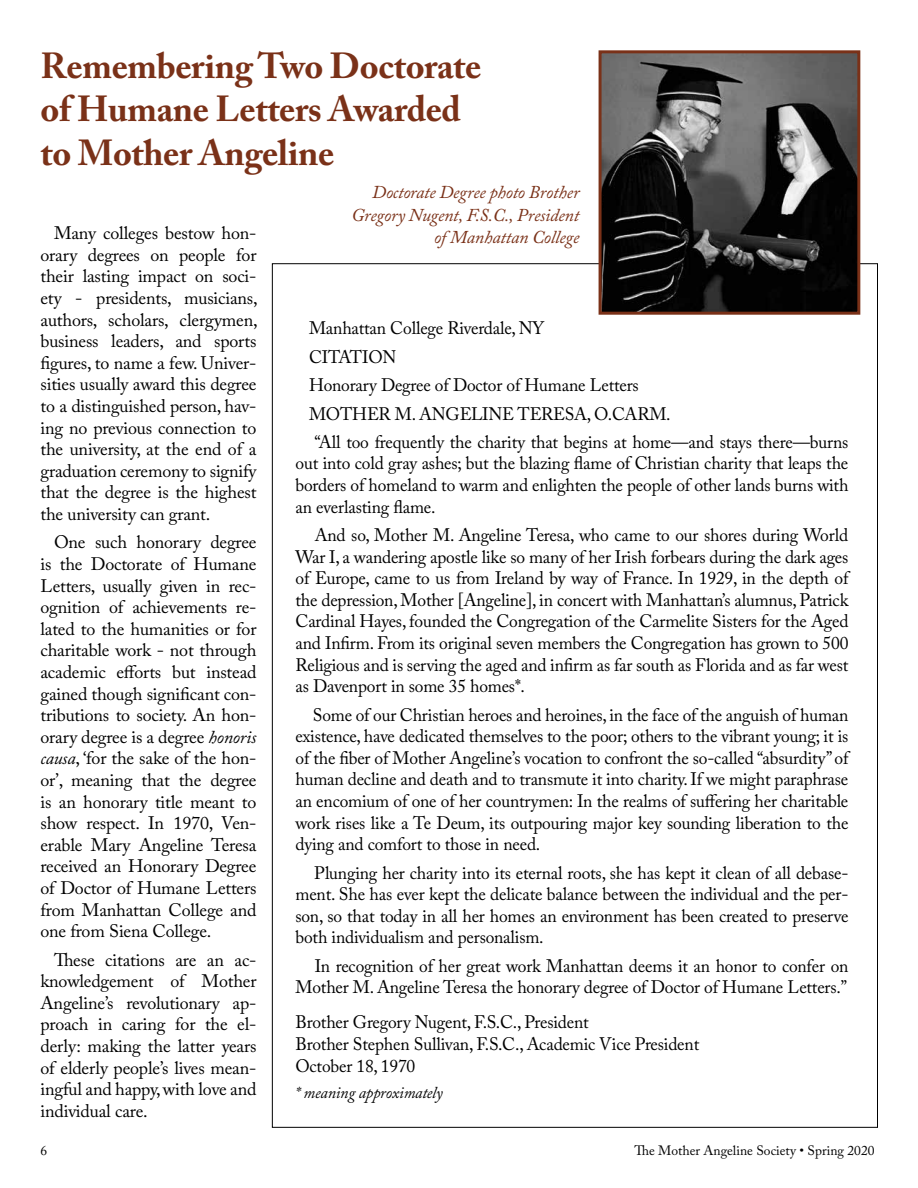
<style>
.page{position:relative;width:918px;height:1188px;background:#fff}
.page>*{position:absolute;margin:0;border:0;box-sizing:border-box;transform-origin:0 0}
.t1{font:700 36px/43.2px "Adobe Caslon Pro";letter-spacing:-.01em;color:#7a3118}
.t2{font:18px/21.6px "Adobe Caslon Pro";letter-spacing:-.01em;color:#000;text-align:justify}
.t3{font:italic 18px/22.5px "Adobe Caslon Pro";letter-spacing:-.01em;color:#7a3118;text-align:right}
.t4{font:italic 16.5px "Adobe Caslon Pro";letter-spacing:-.01em;color:#000}
.t5{font:13.5px "Adobe Caslon Pro";color:#000}
.s1{font-style:italic}
</style>
<div class="page">
<img style="left:603px;top:54px;width:253px;height:257px">
<div style="left:599px;top:50px;width:261px;height:265px;border:3px solid #7a3118"></div>
<h1 class="t1" style="left:40px;top:44px;width:442px">Remembering Two Doctorate of Humane Letters Awarded to Mother Angeline</h1>
<p class="t2" style="left:40px;top:222px;width:219px;text-indent:14px">Many colleges bestow hon&shy;orary degrees on people for their lasting impact on soci&shy;ety - presidents, musicians, authors, scholars, clergymen, business leaders, and sports figures, to name a few. Univer&shy;sities usually award this degree to a distinguished person, hav&shy;ing no previous connection to the university, at the end of a graduation ceremony to signify that the degree is the highest the university can grant.</p>
<p class="t2" style="left:40px;top:531px;width:218px;text-indent:14px">One such honorary degree is the Doctorate of Humane Letters, usually given in rec&shy;ognition of achievements re&shy;lated to the humanities or for charitable work - not through academic efforts but instead gained though significant con&shy;tributions to society. An hon&shy;orary degree is a degree <span class="s1">honoris causa</span>, ‘for the sake of the hon&shy;or’, meaning that the degree is an honorary title meant to show respect. In 1970, Ven&shy;erable Mary Angeline Teresa received an Honorary Degree of Doctor of Humane Letters from Manhattan College and one from Siena College.</p>
<p class="t2" style="left:40px;top:949px;width:218px;text-indent:14px">These citations are an ac&shy;knowledgement of Mother Angeline’s revolutionary ap&shy;proach in caring for the el&shy;derly: making the latter years of elderly people’s lives mean&shy;ingful and happy, with love and individual care.</p>
<p class="t3" style="left:351px;top:181px;width:230px">Doctorate Degree photo Brother<br>Gregory Nugent, F.S.C., President of Manhattan College</p>
<p class="t2" style="left:309px;top:317px;width:237px">Manhattan College Riverdale, NY</p>
<p class="t2" style="left:309px;top:346px;width:89px">CITATION</p>
<p class="t2" style="left:309px;top:374px;width:331px">Honorary Degree of Doctor of Humane Letters</p>
<p class="t2" style="left:309px;top:403px;width:363px">MOTHER M. ANGELINE TERESA, O.CARM.</p>
<p class="t2" style="left:314px;top:431px;width:536px">“All too frequently the charity that begins at home—and stays there—burns</p>
<p class="t2" style="left:296px;top:452px;width:554px">out into cold gray ashes; but the blazing flame of Christian charity that leaps the borders of homeland to warm and enlighten the people of other lands burns with an everlasting flame.</p>
<p class="t2" style="left:296px;top:524px;width:557px;text-align:left;text-indent:19px">And so, Mother M. Angeline Teresa, who came to our shores during World War I, a wandering apostle like so many of her Irish forbears during the dark ages of Europe, came to us from Ireland by way of France. In 1929, in the depth of the depression, Mother [Angeline], in concert with Manhattan’s alumnus, Patrick Cardinal Hayes, founded the Congregation of the Carmelite Sisters for the Aged and Infirm. From its original seven members the Congregation has grown to 500<br>Religious and is serving the aged and infirm as far south as Florida and as far west as Davenport in some 35 homes*.</p>
<p class="t2" style="left:296px;top:704px;width:556px;text-indent:17px">Some of our Christian heroes and heroines, in the face of the anguish of human existence, have dedicated themselves to the poor; others to the vibrant young; it is of the fiber of Mother Angeline’s vocation to confront the so-called “absurdity” of human decline and death and to transmute it into charity. If we might paraphrase an encomium of one of her countrymen: In the realms of suffering her charitable work rises like a Te Deum, its outpouring major key sounding liberation to the dying and comfort to those in need.</p>
<p class="t2" style="left:296px;top:862px;width:554px;text-indent:19px">Plunging her charity into its eternal roots, she has kept it clean of all debase&shy;ment. She has ever kept the delicate balance between the individual and the per&shy;son, so that today in all her homes an environment has been created to preserve both individualism and personalism.</p>
<p class="t2" style="left:296px;top:955px;width:554px;text-align:right">In recognition of her great work Manhattan deems it an honor to confer on<br>Mother M. Angeline Teresa the honorary degree of Doctor of Humane Letters.”</p>
<p class="t2" style="left:296px;top:1011px;width:405px;text-align:left">Brother Gregory Nugent, F.S.C., President<br>Brother Stephen Sullivan, F.S.C., Academic Vice President<br>October 18, 1970</p>
<p class="t4" style="left:296px;top:1083px;width:149px">* meaning approximately</p>
<p class="t5" style="left:40px;top:1143px;width:8px">6</p>
<p class="t5" style="left:634px;top:1143px;width:242px">The Mother Angeline Society • Spring 2020</p>
</div>
